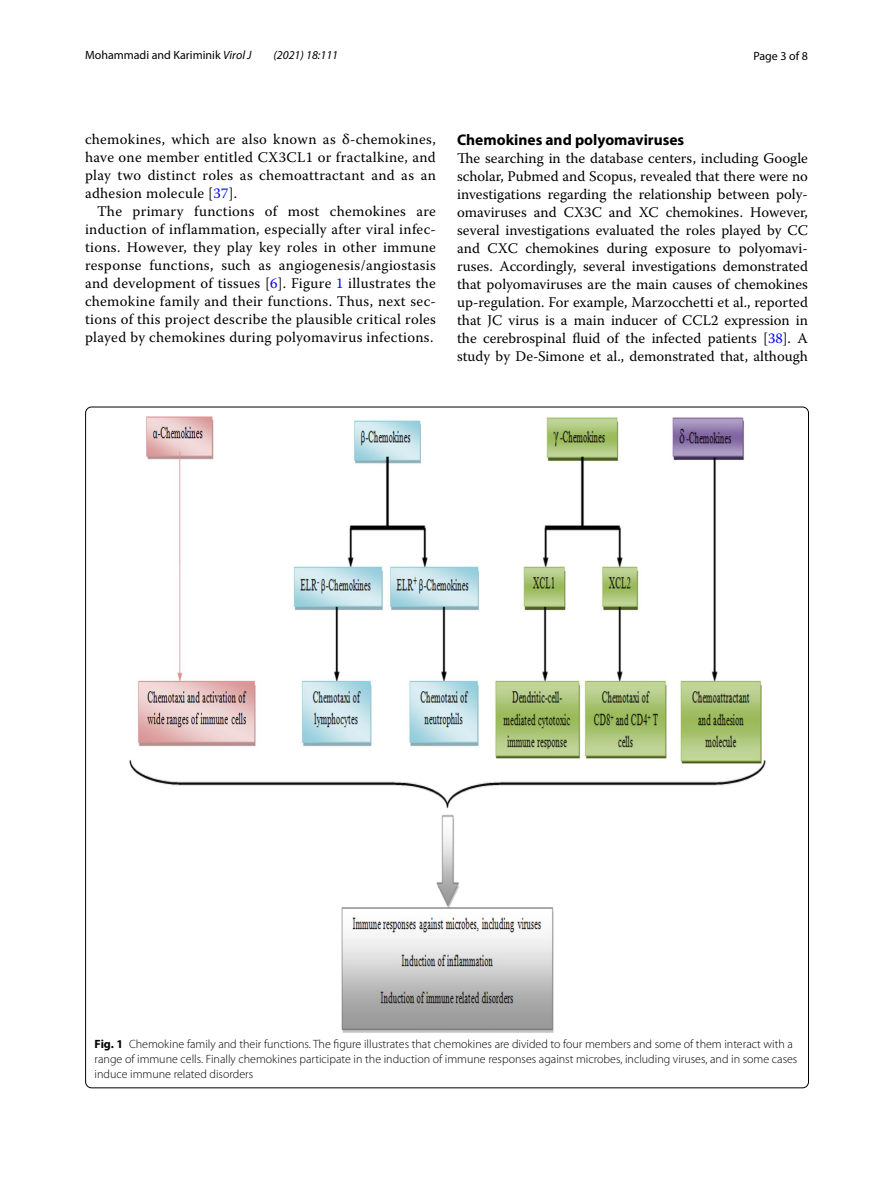
<style>
.page{position:relative;width:893px;height:1187px;background:#fff}
.page>*{position:absolute;margin:0;border:0;box-sizing:border-box;transform-origin:0 0}
.t1{font:700 15.45px "Myriad Pro";color:#000}
.t2{font:14.7px/18px "Warnock Pro";letter-spacing:.02em;color:#000;text-align:justify}
.t3{font:300 12px/15px "Myriad Pro";color:#000}
.t4{font:12px "Myriad Pro";color:#000}
.t5{font:italic 12px "Myriad Pro";color:#000}
.s1{font-style:italic}
.s2{color:#00f}
.s3{font-weight:700}
</style>
<div class="page">
<img style="left:129px;top:416px;width:637px;height:616px">
<p class="t4" style="left:85px;top:48px;width:168px">Mohammadi and Kariminik <span class="s1">Virol J</span></p>
<p class="t5" style="left:273px;top:48px;width:66px">(2021) 18:111</p>
<p class="t4" style="left:753px;top:48px;width:56px">Page 3 of 8</p>
<p class="t2" style="left:85px;top:130px;width:352px">chemokines, which are also known as δ-chemokines, have one member entitled CX3CL1 or fractalkine, and play two distinct roles as chemoattractant and as an adhesion molecule [<span class="s2">37</span>].</p>
<p class="t2" style="left:85px;top:202px;width:352px;text-indent:12px">The primary functions of most chemokines are induction of inflammation, especially after viral infec&shy;tions. However, they play key roles in other immune response functions, such as angiogenesis/angiostasis and development of tissues [<span class="s2">6</span>]. Figure <span class="s2">1</span> illustrates the chemokine family and their functions. Thus, next sec&shy;tions of this project describe the plausible critical roles played by chemokines during polyomavirus infections.</p>
<p class="t1" style="left:457px;top:129px;width:229px">Chemokines and polyomaviruses</p>
<p class="t2" style="left:457px;top:148px;width:352px">The searching in the database centers, including Google scholar, Pubmed and Scopus, revealed that there were no investigations regarding the relationship between poly&shy;omaviruses and CX3C and XC chemokines. However, several investigations evaluated the roles played by CC and CXC chemokines during exposure to polyomavi&shy;ruses. Accordingly, several investigations demonstrated that polyomaviruses are the main causes of chemokines up-regulation. For example, Marzocchetti et al., reported that JC virus is a main inducer of CCL2 expression in the cerebrospinal fluid of the infected patients [<span class="s2">38</span>]. A study by De-Simone et al., demonstrated that, although</p>
<p class="t3" style="left:95px;top:1036px;width:704px"><span class="s3">Fig. 1</span> Chemokine family and their functions. The figure illustrates that chemokines are divided to four members and some of them interact with a range of immune cells. Finally chemokines participate in the induction of immune responses against microbes, including viruses, and in some cases induce immune related disorders</p>
</div>
